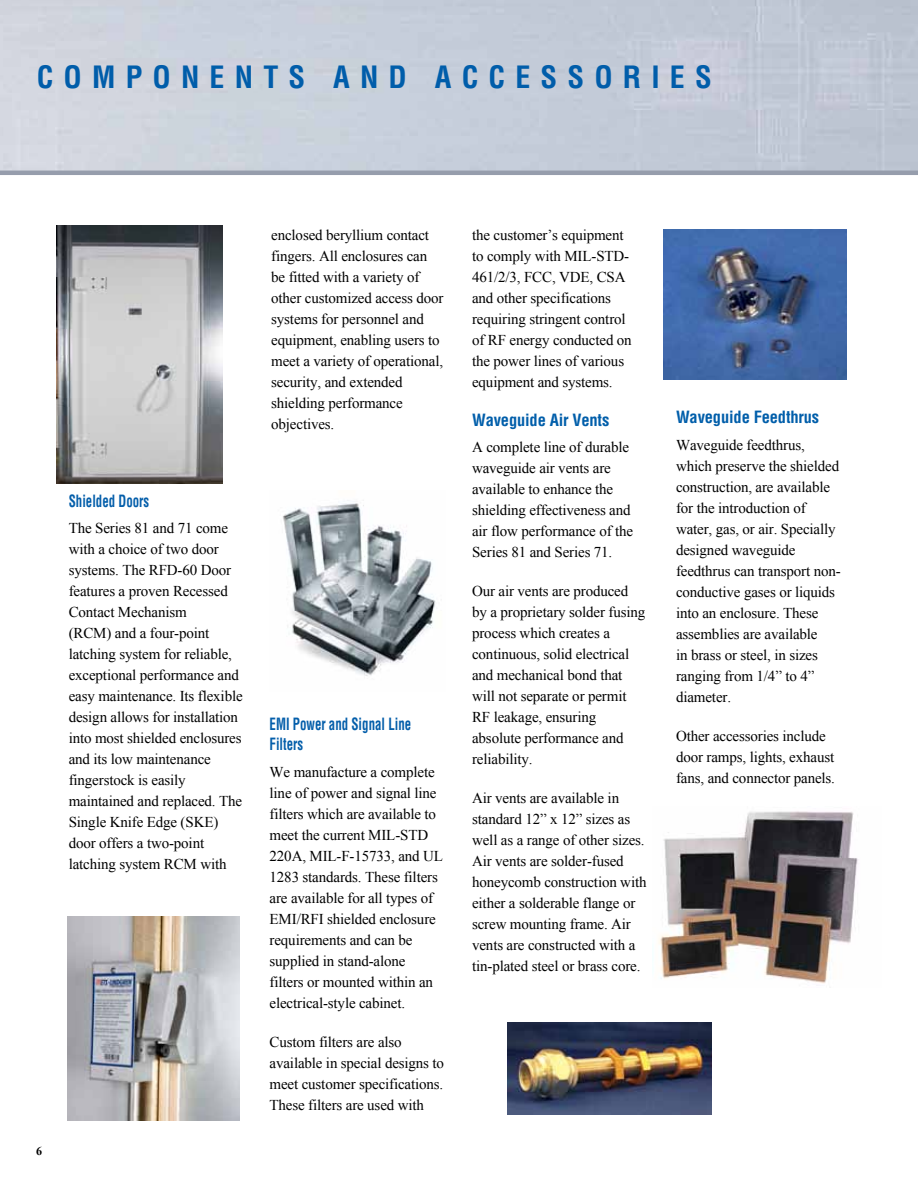
<style>
.page{position:relative;width:918px;height:1188px;background:#fff}
.page>*{position:absolute;margin:0;border:0;box-sizing:border-box;transform-origin:0 0}
.t1{font:700 condensed 30px "Helvetica LT Std";letter-spacing:.34em;color:#005daa}
.t2{font:700 condensed 16.5px/19.8px "Helvetica LT Std";color:#045eaa;scale:.78 1}
.t3{font:700 condensed 16.5px "Helvetica LT Std";letter-spacing:-.01em;color:#005eaa}
.t4{font:15px/21px "Times New Roman";letter-spacing:-.01em;color:#000}
.t5{font:700 12px "Times New Roman";color:#000}
</style>
<div class="page">
<hr style="left:0;top:171px;width:918px;height:4px;background:#969dac">
<img style="left:57px;top:226px;width:166px;height:258px">
<img style="left:68px;top:916px;width:171px;height:205px">
<img style="left:283px;top:500px;width:153px;height:176px">
<img style="left:663px;top:230px;width:184px;height:150px">
<img style="left:658px;top:811px;width:201px;height:173px">
<img style="left:508px;top:1023px;width:204px;height:91px">
<h1 class="t1" style="left:37px;top:58px;width:677px">COMPONENTS AND ACCESSORIES</h1>
<p class="t2" style="left:69px;top:491px;width:105px">Shielded Doors</p>
<p class="t4" style="left:69px;top:517px;width:175px">The Series 81 and 71 come with a choice of two door systems. The RFD-60 Door features a proven Recessed<br>Contact Mechanism<br>(RCM) and a four-point latching system for reliable, exceptional performance and easy maintenance. Its flexible design allows for installation into most shielded enclosures and its low maintenance fingerstock is easily maintained and replaced. The<br>Single Knife Edge (SKE) door offers a two-point latching system RCM with</p>
<p class="t5" style="left:36px;top:1143px;width:7px">6</p>
<p class="t4" style="left:271px;top:224px;width:174px">enclosed beryllium contact fingers. All enclosures can be fitted with a variety of other customized access door systems for personnel and equipment, enabling users to meet a variety of operational, security, and extended shielding performance objectives.</p>
<p class="t2" style="left:270px;top:714px;width:183px">EMI Power and Signal Line<br>Filters</p>
<p class="t4" style="left:270px;top:761px;width:175px">We manufacture a complete line of power and signal line filters which are available to meet the current MIL-STD<br>220A, MIL-F-15733, and UL<br>1283 standards. These filters are available for all types of<br>EMI/RFI shielded enclosure requirements and can be supplied in stand-alone filters or mounted within an electrical-style cabinet.</p>
<p class="t4" style="left:270px;top:1031px;width:176px">Custom filters are also available in special designs to meet customer specifications.<br>These filters are used with</p>
<p class="t4" style="left:472px;top:224px;width:161px">the customer’s equipment to comply with MIL-STD-<br>461/2/3, FCC, VDE, CSA and other specifications requiring stringent control of RF energy conducted on the power lines of various equipment and systems.</p>
<p class="t3" style="left:472px;top:410px;width:139px">Waveguide Air Vents</p>
<p class="t4" style="left:472px;top:437px;width:163px">A complete line of durable waveguide air vents are available to enhance the shielding effectiveness and air flow performance of the<br>Series 81 and Series 71.</p>
<p class="t4" style="left:472px;top:581px;width:175px">Our air vents are produced by a proprietary solder fusing process which creates a continuous, solid electrical and mechanical bond that will not separate or permit<br>RF leakage, ensuring absolute performance and reliability.</p>
<p class="t4" style="left:472px;top:788px;width:176px">Air vents are available in standard 12” x 12” sizes as well as a range of other sizes.<br>Air vents are solder-fused honeycomb construction with either a solderable flange or screw mounting frame. Air vents are constructed with a tin-plated steel or brass core.</p>
<p class="t3" style="left:676px;top:407px;width:145px">Waveguide Feedthrus</p>
<p class="t4" style="left:676px;top:434px;width:166px">Waveguide feedthrus, which preserve the shielded construction, are available for the introduction of water, gas, or air. Specially designed waveguide feedthrus can transport non&shy;conductive gases or liquids into an enclosure. These assemblies are available<br>in brass or steel, in sizes ranging from 1/4” to 4” diameter.</p>
<p class="t4" style="left:676px;top:725px;width:160px">Other accessories include door ramps, lights, exhaust fans, and connector panels.</p>
</div>
